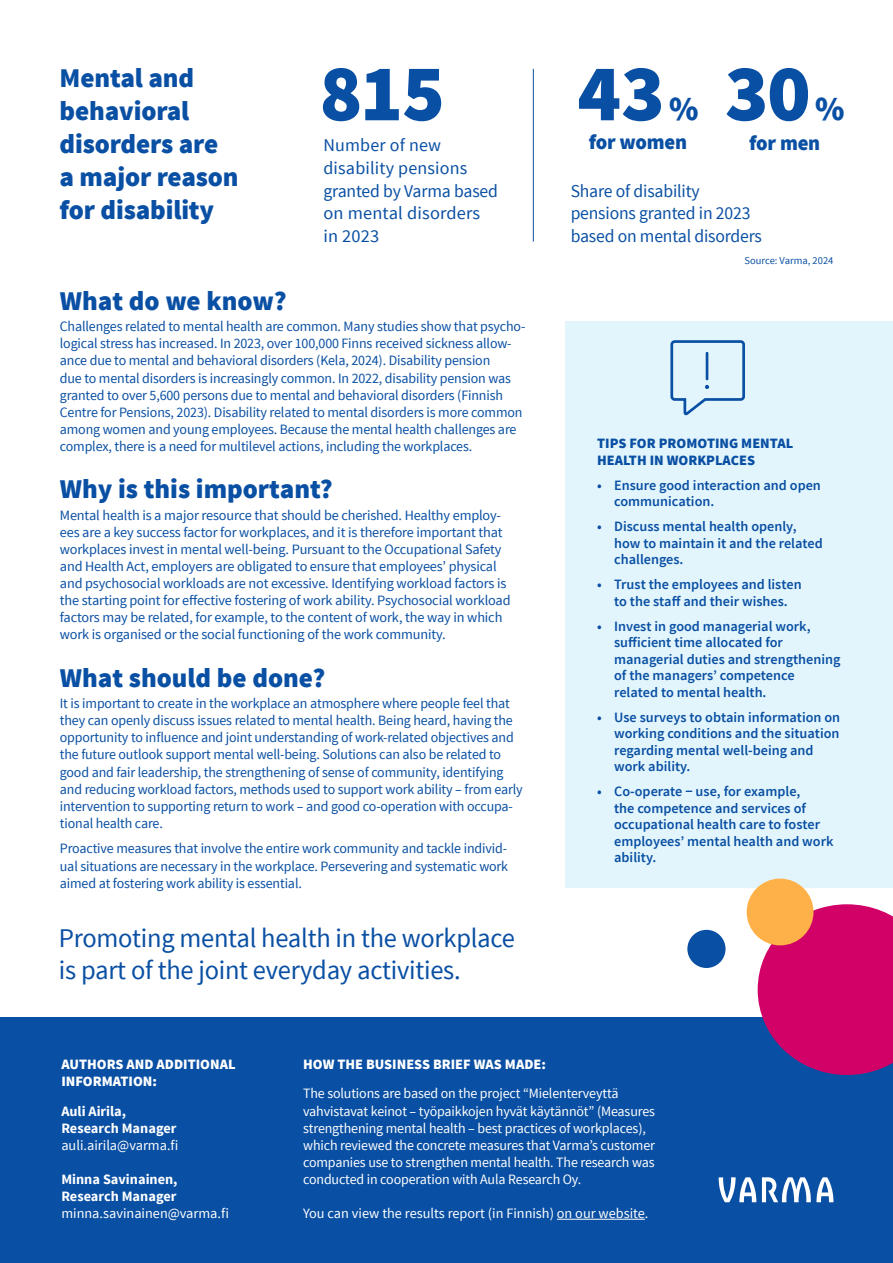
<style>
.page{position:relative;width:893px;height:1263px;background:#fff}
.page>*{position:absolute;margin:0;border:0;box-sizing:border-box;transform-origin:0 0}
.Numeronosto{font:900 81px "Source Sans Pro";letter-spacing:-.015em;color:#094fa3}
.Numeronosto-2{font:900 33.75px "Source Sans Pro";color:#094fa3}
.Nosto_P{font:27px/31.5px "Source Sans Pro";letter-spacing:-.01em;color:#094fa3}
.Numeronosto-3{font:900 27px/33px "Source Sans Pro";letter-spacing:-.005em;color:#094fa3}
.Väliotsikot_H2{font:900 27px "Source Sans Pro";color:#094fa3}
.Numeronosto-4{font:900 21px "Source Sans Pro";letter-spacing:-.01em;color:#094fa3}
.Nosto_P-2{font:18px/22.5px "Source Sans Pro";letter-spacing:.01em;color:#094fa3}
.Nosto_P-3{font:18px/22.5px "Source Sans Pro";letter-spacing:-.01em;color:#094fa3}
.Leipis_eka_sininen_P{font:14.25px/17.1px "Source Sans Pro";letter-spacing:-.01em;color:#094fa3}
.Lista_tietolaatikko_sin_P{font:600 14.25px/16.5px "Source Sans Pro";color:#094fa3}
.Leipis_liehu_nega_P{font:14.25px/17.1px "Source Sans Pro";letter-spacing:-.01em;color:#fff}
.Tietolaatikko_otsikko_nega_P{font:900 14.25px/17.1px "Source Sans Pro";color:#fff}
.Tietolaatikko_ots_sin_P{font:900 14.25px/17.1px "Source Sans Pro";color:#094fa3}
.Leipis_liehu_nega_P-2{font:700 14.25px "Source Sans Pro";color:#fff}
.Lisätieto_lähde_P{font:10.5px "Source Sans Pro";color:#094fa3}
.s1{font-weight:700}
</style>
<div class="page">
<div style="left:0;top:1017px;width:893px;height:246px;background:#094fa3"></div>
<svg style="left:719px;top:1177px;width:37px;height:25px"></svg>
<svg style="left:762px;top:1177px;width:71px;height:25px"></svg>
<hr style="left:533px;top:69px;width:1px;height:173px;background:#094fa3">
<div style="left:565px;top:321px;width:328px;height:567px;background:#e2f5fc"></div>
<svg style="left:670px;top:340px;width:75px;height:75px"></svg>
<hr style="left:557px;top:1219px;width:88px;height:1px;background:#fff">
<svg style="left:758px;top:904px;width:135px;height:171px;background:#c10e70"></svg>
<div style="left:747px;top:878px;width:66px;height:67px;background:#ffb149;border-radius:50%"></div>
<div style="left:687px;top:930px;width:38px;height:38px;background:#094fa3;border-radius:50%"></div>
<p class="Numeronosto-3" style="left:60px;top:63px;width:181px">Mental and behavioral disorders are a major reason for disability</p>
<p class="Numeronosto" style="left:725px;top:41px;width:87px">30</p>
<p class="Numeronosto" style="left:320px;top:41px;width:127px">815</p>
<p class="Numeronosto" style="left:577px;top:41px;width:89px">43</p>
<p class="Numeronosto-2" style="left:815px;top:87px;width:31px">%</p>
<p class="Numeronosto-4" style="left:749px;top:130px;width:73px">for men</p>
<p class="Numeronosto-2" style="left:669px;top:87px;width:31px">%</p>
<p class="Numeronosto-4" style="left:589px;top:128px;width:100px">for women</p>
<p class="Nosto_P-2" style="left:323px;top:135px;width:176px">Number of new disability pensions granted by Varma based on mental disorders in 2023</p>
<p class="Nosto_P-3" style="left:571px;top:180px;width:193px">Share of disability pensions granted in 2023 based on mental disorders</p>
<h2 class="Väliotsikot_H2" style="left:60px;top:283px;width:229px">What do we know?</h2>
<p class="Leipis_eka_sininen_P" style="left:60px;top:318px;width:467px">Challenges related to mental health are common. Many studies show that psycho&shy;logical stress has increased. In 2023, over 100,000 Finns received sickness allow&shy;ance due to mental and behavioral disorders (Kela, 2024). Disability pension<br>due to mental disorders is increasingly common. In 2022, disability pension was granted to over 5,600 persons due to mental and behavioral disorders (Finnish Centre for Pensions, 2023). Disability related to mental disorders is more common among women and young employees. Because the mental health challenges are complex, there is a need for multilevel actions, including the workplaces.</p>
<h2 class="Väliotsikot_H2" style="left:60px;top:472px;width:274px">Why is this important?</h2>
<p class="Leipis_eka_sininen_P" style="left:60px;top:507px;width:452px">Mental health is a major resource that should be cherished. Healthy employ&shy;ees are a key success factor for workplaces, and it is therefore important that workplaces invest in mental well-being. Pursuant to the Occupational Safety and Health Act, employers are obligated to ensure that employees’ physical and psychosocial workloads are not excessive. Identifying workload factors is the starting point for effective fostering of work ability. Psychosocial workload factors may be related, for example, to the content of work, the way in which work is organised or the social functioning of the work community.</p>
<h2 class="Väliotsikot_H2" style="left:60px;top:660px;width:267px">What should be done?</h2>
<p class="Leipis_eka_sininen_P" style="left:60px;top:695px;width:464px">It is important to create in the workplace an atmosphere where people feel that they can openly discuss issues related to mental health. Being heard, having the opportunity to influence and joint understanding of work-related objectives and the future outlook support mental well-being. Solutions can also be related to good and fair leadership, the strengthening of sense of community, identifying and reducing workload factors, methods used to support work ability – from early intervention to supporting return to work – and good co-operation with occupa&shy;tional health care.</p>
<p class="Leipis_eka_sininen_P" style="left:60px;top:840px;width:450px;text-align:justify">Proactive measures that involve the entire work community and tackle individ&shy;ual situations are necessary in the workplace. Persevering and systematic work aimed at fostering work ability is essential.</p>
<p class="Nosto_P" style="left:59px;top:923px;width:457px">Promoting mental health in the workplace is part of the joint everyday activities.</p>
<p class="Lisätieto_lähde_P" style="left:745px;top:254px;width:90px">Source: Varma, 2024</p>
<p class="Tietolaatikko_ots_sin_P" style="left:597px;top:435px;width:198px">TIPS FOR PROMOTING MENTAL<br>HEALTH IN WORKPLACES</p>
<p class="Lista_tietolaatikko_sin_P" style="left:614px;top:477px;width:208px;text-indent:-17px">• Ensure good interaction and open communication.</p>
<p class="Lista_tietolaatikko_sin_P" style="left:614px;top:519px;width:210px;text-indent:-17px">• Discuss mental health openly, how to maintain it and the related challenges.</p>
<p class="Lista_tietolaatikko_sin_P" style="left:597px;top:577px;width:206px;text-align:center">• Trust the employees and listen to the staff and their wishes.</p>
<p class="Lista_tietolaatikko_sin_P" style="left:614px;top:618px;width:228px;text-indent:-17px">• Invest in good managerial work, sufficient time allocated for managerial duties and strengthening of the managers’ competence related to mental health.</p>
<p class="Lista_tietolaatikko_sin_P" style="left:614px;top:709px;width:228px;text-indent:-17px">• Use surveys to obtain information on working conditions and the situation regarding mental well-being and work ability.</p>
<p class="Lista_tietolaatikko_sin_P" style="left:614px;top:784px;width:221px;text-indent:-17px">• Co-operate − use, for example,<br>the competence and services of occupational health care to foster employees’ mental health and work ability.</p>
<p class="Tietolaatikko_otsikko_nega_P" style="left:61px;top:1056px;width:176px">AUTHORS AND ADDITIONAL<br>INFORMATION:</p>
<p class="Leipis_liehu_nega_P-2" style="left:61px;top:1102px;width:66px">Auli Airila,</p>
<p class="Leipis_liehu_nega_P" style="left:61px;top:1119px;width:119px"><span class="s1">Research Manager </span>auli.airila@varma.fi</p>
<p class="Leipis_liehu_nega_P-2" style="left:61px;top:1170px;width:118px">Minna Savinainen,</p>
<p class="Leipis_liehu_nega_P" style="left:61px;top:1188px;width:169px"><span class="s1">Research Manager </span>minna.savinainen@varma.fi</p>
<p class="Tietolaatikko_otsikko_nega_P" style="left:303px;top:1056px;width:244px">HOW THE BUSINESS BRIEF WAS MADE:</p>
<p class="Leipis_liehu_nega_P" style="left:303px;top:1085px;width:353px">The solutions are based on the project “Mielenterveyttä vahvistavat keinot – työpaikkojen hyvät käytännöt” (Measures strengthening mental health – best practices of workplaces), which reviewed the concrete measures that Varma’s customer companies use to strengthen mental health. The research was conducted in cooperation with Aula Research Oy.</p>
<p class="Leipis_liehu_nega_P" style="left:303px;top:1205px;width:347px">You can view the results report (in Finnish) on our website.</p>
</div>
